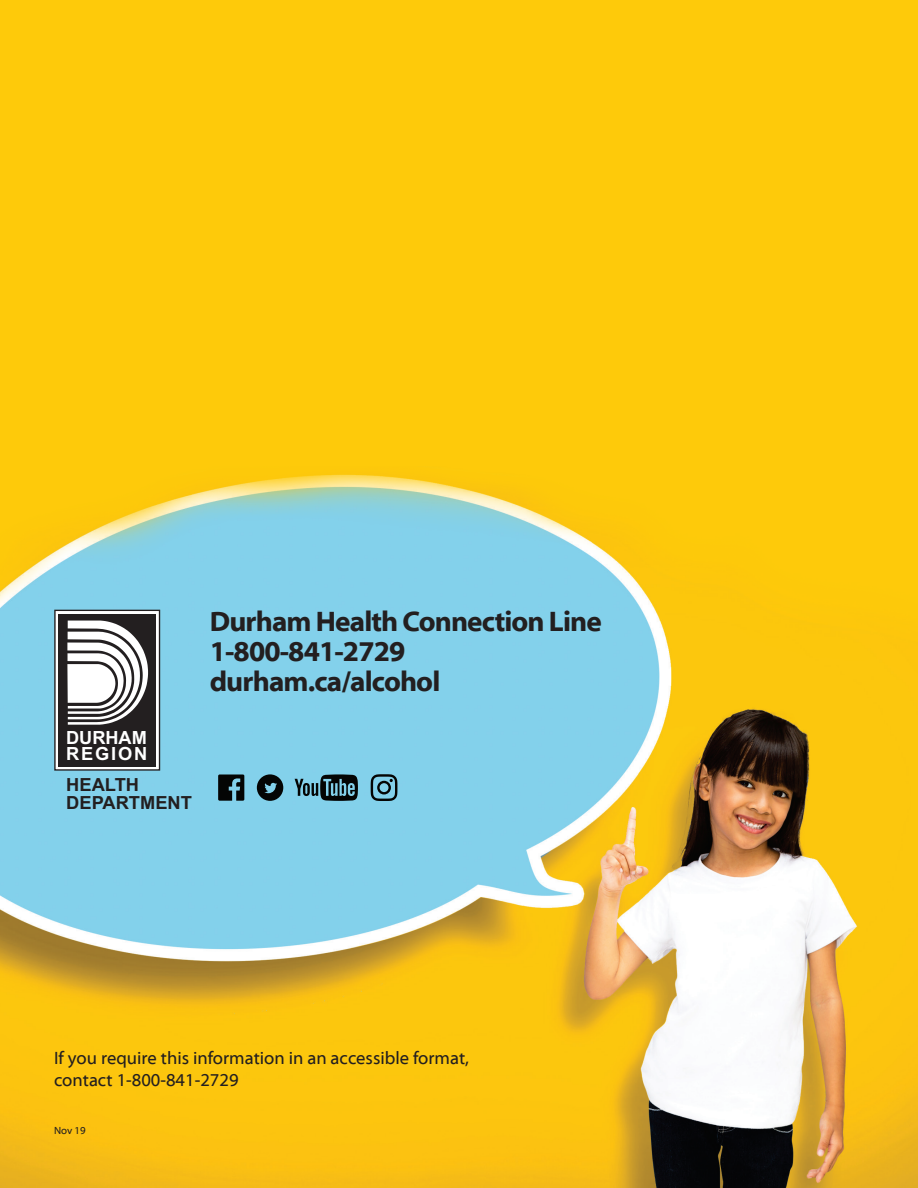
<style>
.page{position:relative;width:918px;height:1188px;background:#feca0a}
.page>*{position:absolute;margin:0;border:0;box-sizing:border-box;transform-origin:0 0}
.t1{font:700 28.5px/30px "Myriad Web Pro";letter-spacing:-.03em;color:#231f20}
.t2{font:700 18.15px/16.8px "Arial";letter-spacing:.05em;color:#fff}
.t3{font:18px/21.6px "Myriad Web Pro";color:#231f20}
.t4{font:700 18px/18.1px "Arial";color:#231f20}
.t5{font:10.5px "Myriad Web Pro";color:#231f20}
</style>
<div class="page">
<img style="left:0;top:474px;width:918px;height:714px">
<div style="left:55px;top:610px;width:105px;height:160px;background:#fff"></div>
<div style="left:54px;top:610px;width:106px;height:161px;border:1px solid #231f20"></div>
<div style="left:58px;top:614px;width:98px;height:153px;background:#231f20"></div>
<svg style="left:67px;top:621px;width:81px;height:104px"></svg>
<svg style="left:218px;top:775px;width:26px;height:26px"></svg>
<svg style="left:257px;top:774px;width:26px;height:27px"></svg>
<svg style="left:295px;top:774px;width:63px;height:27px;background:#416773"></svg>
<svg style="left:371px;top:774px;width:26px;height:27px"></svg>
<p class="t2" style="left:66px;top:729px;width:83px">DURHAM<br>REGION</p>
<p class="t4" style="left:66px;top:775px;width:127px">HEALTH<br>DEPARTMENT</p>
<h2 class="t1" style="left:210px;top:607px;width:394px">Durham Health Connection Line<br>1-800-841-2729 durham.ca/alcohol</h2>
<p class="t3" style="left:54px;top:1048px;width:416px">If you require this information in an accessible format, contact 1-800-841-2729</p>
<p class="t5" style="left:54px;top:1125px;width:33px">Nov 19</p>
</div>
